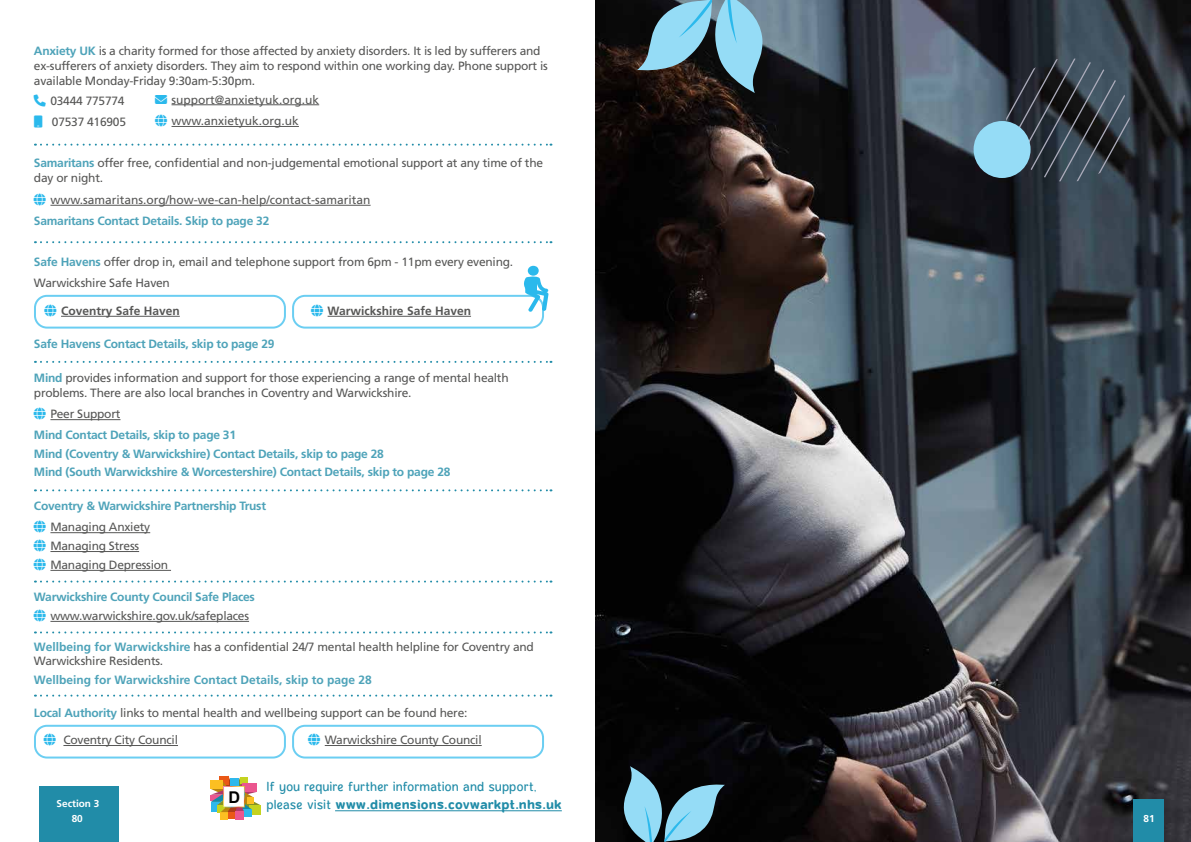
<style>
.page{position:relative;width:1191px;height:842px;background:#fff}
.page>*{position:absolute;margin:0;border:0;box-sizing:border-box;transform-origin:0 0}
.t1{font:700 16.2px "Arial";color:#000}
.t2{font:15.5px/18.6px "Banda Niera";letter-spacing:-.01em;color:#218ca8}
.t3{font:12px/15px "Frutiger";letter-spacing:-.02em;color:#575756}
.t4{font:700 12px/20.7px "Frutiger";letter-spacing:-.02em;color:#4ea3b9}
.t5{font:12px/20.7px "Frutiger";color:#575756}
.t6{font:700 12px "Frutiger";color:#4ea3b9}
.t7{font:700 12px "Frutiger";color:#575756}
.t8{font:700 10px/14.8px "Frutiger";color:#fff;text-align:center}
.s1{font-weight:700;color:#4ea3b9}
.s2{color:#2bb9ec}
.s3{font-weight:400;color:#575756}
.s4{font-weight:700}
</style>
<div class="page">
<img style="left:595px;top:0;width:596px;height:842px">
<div style="left:39px;top:787px;width:80px;height:55px;background:#218ca8"></div>
<svg style="left:623px;top:766px;width:102px;height:76px;background:#4c717f"></svg>
<div style="left:1133px;top:799px;width:30px;height:43px;background:#218ca8"></div>
<svg style="left:35px;top:144px;width:516px;height:2px"></svg>
<svg style="left:35px;top:241px;width:516px;height:2px"></svg>
<svg style="left:35px;top:361px;width:516px;height:2px"></svg>
<svg style="left:35px;top:489px;width:516px;height:2px"></svg>
<svg style="left:35px;top:580px;width:516px;height:2px"></svg>
<svg style="left:35px;top:631px;width:516px;height:2px"></svg>
<svg style="left:35px;top:695px;width:516px;height:2px"></svg>
<div style="left:34px;top:295px;width:252px;height:34px;border:2px solid #6bcef2;border-radius:12px"></div>
<div style="left:34px;top:725px;width:252px;height:33px;border:2px solid #6bcef2;border-radius:12px"></div>
<div style="left:292px;top:295px;width:252px;height:34px;border:2px solid #6bcef2;border-radius:12px"></div>
<hr style="left:61px;top:316px;width:119px;height:1px;background:#575756">
<hr style="left:63px;top:745px;width:115px;height:1px;background:#575756">
<hr style="left:327px;top:316px;width:144px;height:1px;background:#575756">
<hr style="left:171px;top:104px;width:148px;height:1px;background:#575756">
<hr style="left:171px;top:126px;width:128px;height:1px;background:#575756">
<svg style="left:637px;top:0;width:126px;height:93px;background:#5d808d"></svg>
<svg style="left:1006px;top:59px;width:123px;height:122px;background:#343c45"></svg>
<div style="left:973px;top:121px;width:57px;height:57px;background:#95dcf6;border-radius:50%"></div>
<svg style="left:523px;top:275px;width:25px;height:37px"></svg>
<div style="left:528px;top:266px;width:11px;height:10px;background:#2bb9ec;border-radius:50%"></div>
<hr style="left:335px;top:810px;width:227px;height:1px;background:#218ca8">
<div style="left:221px;top:812px;width:7px;height:7px;background:#fcbf22"></div>
<div style="left:236px;top:811px;width:8px;height:8px;background:#eb568f"></div>
<svg style="left:210px;top:776px;width:50px;height:42px"></svg>
<hr style="left:50px;top:205px;width:320px;height:1px;background:#575756">
<hr style="left:50px;top:419px;width:70px;height:1px;background:#575756">
<hr style="left:50px;top:532px;width:100px;height:1px;background:#575756">
<hr style="left:50px;top:551px;width:89px;height:1px;background:#575756">
<hr style="left:50px;top:570px;width:121px;height:1px;background:#575756">
<hr style="left:50px;top:621px;width:199px;height:1px;background:#575756">
<div style="left:292px;top:725px;width:252px;height:33px;border:2px solid #6bcef2;border-radius:12px"></div>
<hr style="left:325px;top:745px;width:157px;height:1px;background:#575756">
<p class="t3" style="left:34px;top:43px;width:515px"><span class="s1">Anxiety UK</span> is a charity formed for those affected by anxiety disorders. It is led by sufferers and ex-sufferers of anxiety disorders. They aim to respond within one working day. Phone support is available Monday-Friday 9:30am-5:30pm.</p>
<p class="t3" style="left:34px;top:94px;width:92px"><span class="s2">□■</span> 03444 775774</p>
<p class="t3" style="left:34px;top:114px;width:94px"><span class="s2">□●</span> 07537 416905</p>
<p class="t3" style="left:34px;top:156px;width:510px"><span class="s1">Samaritans</span> offer free, confidential and non-judgemental emotional support at any time of the day or night.</p>
<p class="t5" style="left:34px;top:189px;width:338px"><span class="s2">●□</span> www.samaritans.org/how-we-can-help/contact-samaritan<br><span class="s1">Samaritans Contact Details. Skip to page 32</span></p>
<p class="t3" style="left:34px;top:251px;width:481px;line-height:20.7px"><span class="s1">Safe Havens</span> offer drop in, email and telephone support from 6pm - 11pm every evening.<br>Warwickshire Safe Haven</p>
<p class="t5" style="left:155px;top:89px;width:166px"><span class="s2">■❖●□</span> support@anxietyuk.org.uk</p>
<p class="t5" style="left:155px;top:111px;width:145px"><span class="s2">●□</span> www.anxietyuk.org.uk</p>
<p class="t7" style="left:45px;top:304px;width:137px"><span class="s2">●□</span> Coventry Safe Haven</p>
<p class="t7" style="left:311px;top:304px;width:161px"><span class="s2">●□</span> Warwickshire Safe Haven</p>
<p class="t4" style="left:34px;top:334px;width:242px">Safe Havens Contact Details, skip to page 29</p>
<p class="t3" style="left:34px;top:370px;width:476px"><span class="s1">Mind</span> provides information and support for those experiencing a range of mental health problems. There are also local branches in Coventry and Warwickshire.</p>
<p class="t4" style="left:34px;top:404px;width:204px"><span class="s2">●□</span> <span class="s3">Peer Support<br></span>Mind Contact Details, skip to page 31</p>
<p class="t4" style="left:34px;top:444px;width:418px;line-height:18.7px">Mind (Coventry &amp; Warwickshire) Contact Details, skip to page 28<br>Mind (South Warwickshire &amp; Worcestershire) Contact Details, skip to page 28</p>
<p class="t4" style="left:34px;top:495px;width:234px">Coventry &amp; Warwickshire Partnership Trust</p>
<p class="t3" style="left:34px;top:520px;width:118px"><span class="s2">●□</span> Managing Anxiety</p>
<p class="t3" style="left:34px;top:538px;width:107px"><span class="s2">●□</span> Managing Stress</p>
<p class="t3" style="left:34px;top:557px;width:136px"><span class="s2">●□</span> Managing Depression</p>
<p class="t4" style="left:34px;top:586px;width:222px">Warwickshire County Council Safe Places</p>
<p class="t3" style="left:34px;top:608px;width:217px"><span class="s2">●□</span> www.warwickshire.gov.uk/safeplaces</p>
<p class="t3" style="left:34px;top:640px;width:501px;line-height:14px"><span class="s1">Wellbeing for Warwickshire</span> has a confidential 24/7 mental health helpline for Coventry and<br>Warwickshire Residents.</p>
<p class="t6" style="left:34px;top:672px;width:339px">Wellbeing for Warwickshire Contact Details, skip to page 28</p>
<p class="t3" style="left:34px;top:705px;width:435px"><span class="s1">Local Authority</span> links to mental health and wellbeing support can be found here:</p>
<p class="t3" style="left:308px;top:732px;width:175px"><span class="s2">●□</span> Warwickshire County Council</p>
<p class="t3" style="left:44px;top:732px;width:136px"><span class="s2">●□</span> Coventry City Council</p>
<p class="t8" style="left:57px;top:796px;width:44px">Section 3<br>80</p>
<h1 class="t1" style="left:228px;top:786px;width:13px">D</h1>
<p class="t2" style="left:266px;top:777px;width:297px">If you require further information and support, please visit <span class="s4">www.dimensions.covwarkpt.nhs.uk</span></p>
<p class="t8" style="left:1143px;top:811px;width:13px">81</p>
</div>
